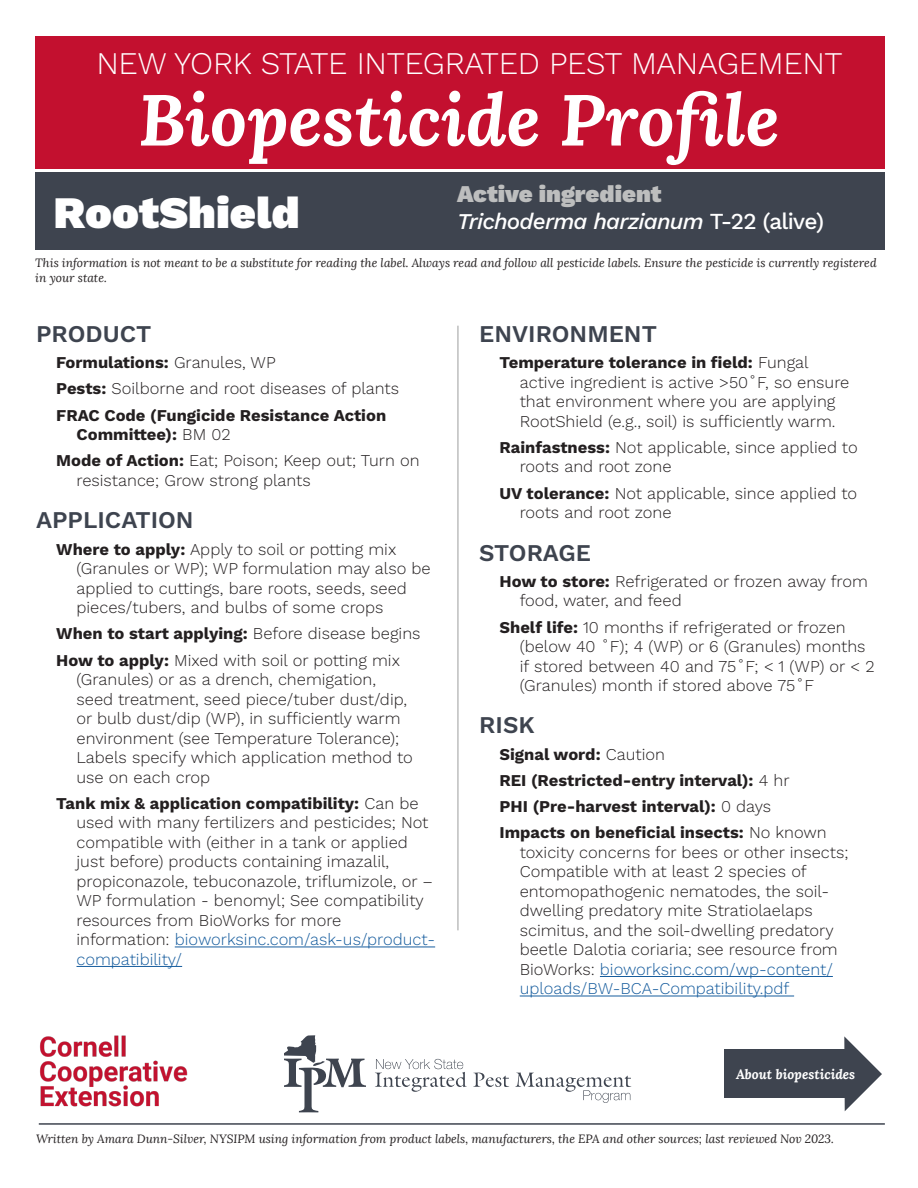
<style>
.page{position:relative;width:918px;height:1188px;background:#fff}
.page>*{position:absolute;margin:0;border:0;box-sizing:border-box;transform-origin:0 0}
.fact_sheet_category{font:italic 700 72px "Lora";color:#fff}
.Biopesticide_-_friendly_name{font:900 45px "Work Sans";color:#fff}
.NYSIPM_Header{font:300 31.5px "Work Sans";letter-spacing:-.01em;color:#fff}
.subheading{font:600 24px "Work Sans";color:#3e444f}
.active_ingredient{font:900 24px "Work Sans";color:#bdbebe}
.biopesticide_active_ingredient{font:italic 500 22.5px "Work Sans";letter-spacing:-.03em;color:#fff}
.fact{font:300 16.5px/19.5px "Work Sans";color:#231f20}
.fact-2{font:700 16.5px/19.5px "Work Sans";color:#231f20}
.about_biopesticides__over{font:italic 700 13.5px "Lora";color:#fff}
.credits_and__small_print{font:italic 12px/14.4px "Lora";color:#231f20}
.s1{font-style:normal}
.s2{font-weight:300}
.s3{font-weight:700}
.s4{color:#175d9e}
</style>
<div class="page">
<div style="left:35px;top:36px;width:850px;height:132px;background:#c3102f"></div>
<div style="left:35px;top:172px;width:850px;height:78px;background:#3e444f"></div>
<hr style="left:39px;top:1123px;width:846px;height:2px;background:#3e444f">
<img style="left:40px;top:1035px;width:148px;height:72px">
<svg style="left:285px;top:1035px;width:81px;height:77px"></svg>
<svg style="left:375px;top:1059px;width:92px;height:33px"></svg>
<svg style="left:473px;top:1072px;width:36px;height:15px"></svg>
<svg style="left:515px;top:1073px;width:116px;height:30px"></svg>
<hr style="left:457px;top:326px;width:2px;height:604px;background:#bdbebe">
<div style="left:724px;top:1050px;width:123px;height:48px;background:#3e444f"></div>
<svg style="left:844px;top:1036px;width:38px;height:75px"></svg>
<hr style="left:600px;top:976px;width:233px;height:1px;background:#175d9e">
<hr style="left:520px;top:996px;width:274px;height:1px;background:#175d9e">
<hr style="left:175px;top:947px;width:260px;height:1px;background:#175d9e">
<hr style="left:76px;top:966px;width:106px;height:1px;background:#175d9e">
<p class="NYSIPM_Header" style="left:96px;top:40px;width:748px">NEW YORK STATE INTEGRATED PEST MANAGEMENT</p>
<p class="fact_sheet_category" style="left:138px;top:71px;width:643px">Biopesticide Profile</p>
<p class="Biopesticide_-_friendly_name" style="left:54px;top:187px;width:248px">RootShield</p>
<p class="active_ingredient" style="left:457px;top:180px;width:206px">Active ingredient</p>
<p class="biopesticide_active_ingredient" style="left:457px;top:204px;width:368px">Trichoderma harzianum <span class="s1">T-22 (alive)</span></p>
<p class="credits_and__small_print" style="left:35px;top:256px;width:843px">This information is not meant to be a substitute for reading the label. Always read and follow all pesticide labels. Ensure the pesticide is currently registered in your state.</p>
<p class="subheading" style="left:36px;top:316px;width:117px">PRODUCT</p>
<p class="fact-2" style="left:56px;top:354px;width:221px">Formulations: <span class="s2">Granules, WP</span></p>
<p class="fact" style="left:56px;top:378px;width:344px"><span class="s3">Pests:</span> Soilborne and root diseases of plants</p>
<p class="fact-2" style="left:76px;top:406px;width:311px;text-indent:-20px">FRAC Code (Fungicide Resistance Action<br>Committee): <span class="s2">BM 02</span></p>
<p class="fact" style="left:76px;top:450px;width:345px;text-indent:-20px"><span class="s3">Mode of Action:</span> Eat; Poison; Keep out; Turn on resistance; Grow strong plants</p>
<p class="subheading" style="left:36px;top:502px;width:159px">APPLICATION</p>
<p class="fact" style="left:76px;top:539px;width:356px;text-indent:-20px"><span class="s3">Where to apply:</span> Apply to soil or potting mix (Granules or WP); WP formulation may also be applied to cuttings, bare roots, seeds, seed pieces/tubers, and bulbs of some crops</p>
<p class="fact-2" style="left:56px;top:625px;width:366px">When to start applying: <span class="s2">Before disease begins</span></p>
<p class="fact" style="left:76px;top:650px;width:338px;text-indent:-20px"><span class="s3">How to apply:</span> Mixed with soil or potting mix (Granules) or as a drench, chemigation, seed treatment, seed piece/tuber dust/dip, or bulb dust/dip (WP), in sufficiently warm environment (see Temperature Tolerance); Labels specify which application method to use on each crop</p>
<p class="fact" style="left:76px;top:793px;width:360px;text-indent:-20px"><span class="s3">Tank mix &amp; application compatibility:</span> Can be used with many fertilizers and pesticides; Not compatible with (either in a tank or applied just before) products containing imazalil, propiconazole, tebuconazole, triflumizole, or – WP formulation - benomyl; See compatibility resources from BioWorks for more information: <span class="s4">bioworksinc.com/ask-us/product&shy;compatibility/</span></p>
<p class="subheading" style="left:479px;top:316px;width:179px">ENVIRONMENT</p>
<p class="fact" style="left:520px;top:352px;width:331px;text-indent:-20px"><span class="s3">Temperature tolerance in field:</span> Fungal active ingredient is active &gt;50˚F, so ensure that environment where you are applying RootShield (e.g., soil) is sufficiently warm.</p>
<p class="fact" style="left:520px;top:437px;width:340px;text-indent:-20px"><span class="s3">Rainfastness:</span> Not applicable, since applied to roots and root zone</p>
<p class="fact" style="left:520px;top:483px;width:339px;text-indent:-20px"><span class="s3">UV tolerance:</span> Not applicable, since applied to roots and root zone</p>
<p class="subheading" style="left:479px;top:534px;width:113px">STORAGE</p>
<p class="fact" style="left:520px;top:571px;width:350px;text-indent:-20px"><span class="s3">How to store:</span> Refrigerated or frozen away from food, water, and feed</p>
<p class="fact" style="left:520px;top:617px;width:356px;text-indent:-20px"><span class="s3">Shelf life:</span> 10 months if refrigerated or frozen (below 40 ˚F); 4 (WP) or 6 (Granules) months if stored between 40 and 75˚F; &lt; 1 (WP) or &lt; 2 (Granules) month if stored above 75˚F</p>
<p class="subheading" style="left:479px;top:707px;width:57px">RISK</p>
<p class="fact-2" style="left:500px;top:745px;width:167px">Signal word: <span class="s2">Caution</span></p>
<p class="fact-2" style="left:500px;top:771px;width:292px">REI (Restricted-entry interval): <span class="s2">4 hr</span></p>
<p class="fact-2" style="left:500px;top:798px;width:273px">PHI (Pre-harvest interval): <span class="s2">0 days</span></p>
<p class="fact" style="left:520px;top:822px;width:330px;text-indent:-20px"><span class="s3">Impacts on beneficial insects:</span> No known toxicity concerns for bees or other insects; Compatible with at least 2 species of entomopathogenic nematodes, the soil&shy;dwelling predatory mite Stratiolaelaps scimitus, and the soil-dwelling predatory beetle Dalotia coriaria; see resource from BioWorks: <span class="s4">bioworksinc.com/wp-content/ uploads/BW-BCA-Compatibility.pdf</span></p>
<p class="about_biopesticides__over" style="left:736px;top:1065px;width:121px">About biopesticides</p>
<p class="credits_and__small_print" style="left:36px;top:1132px;width:799px">Written by Amara Dunn-Silver, NYSIPM using information from product labels, manufacturers, the EPA and other sources; last reviewed Nov 2023.</p>
</div>
